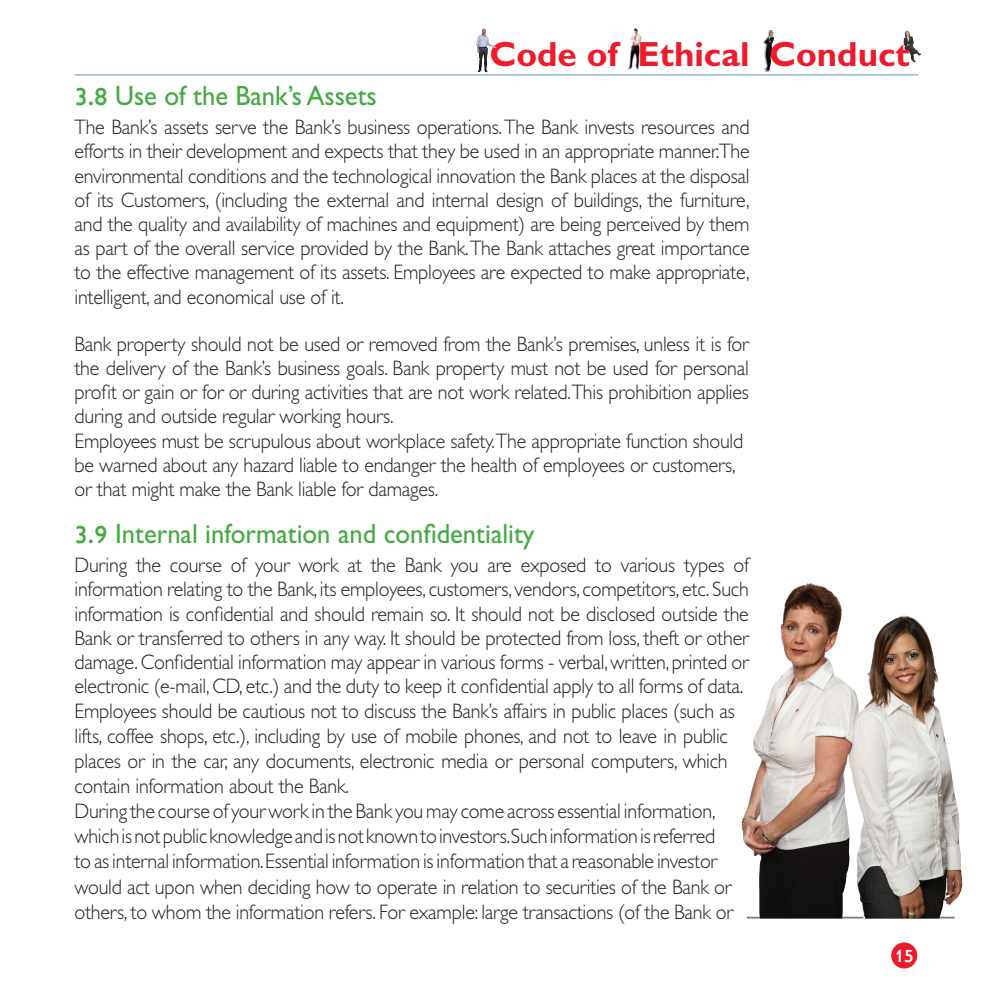
<style>
.page{position:relative;width:993px;height:993px;background:#fff}
.page>*{position:absolute;margin:0;border:0;box-sizing:border-box;transform-origin:0 0}
.t1{font:700 35px "Gill Sans";color:#ee1b2c}
.t2{font:28px "Gill Sans";color:#44aa42;scale:.95 1}
.t3{font:500 26.25px "Poalim Sans Std";color:#fff}
.t4{font:300 21px/24.7px "Gill Sans";letter-spacing:-.01em;color:#231f20;scale:.95 1}
.s1{font-family:"Poalim Sans Std";font-weight:500;font-size:36.75px}
</style>
<div class="page">
<hr style="left:74px;top:74px;width:844px;height:2px;background:#a3c2d1">
<div style="left:890px;top:942px;width:26px;height:26px;background:#ee1b2c;border-radius:50%"></div>
<img style="left:903px;top:30px;width:18px;height:33px">
<img style="left:763px;top:30px;width:7px;height:42px">
<img style="left:627px;top:28px;width:15px;height:42px">
<img style="left:476px;top:29px;width:8px;height:43px">
<img style="left:741px;top:583px;width:221px;height:335px">
<h1 class="t1" style="left:489px;top:33px;width:422px">Code of Ethical Conduct</h1>
<h2 class="t2" style="left:74px;top:80px;width:319px"><span class="s1">3.8</span> Use of the Bank’s Assets</h2>
<p class="t4" style="left:74px;top:115px;width:712px;line-height:24.2px;text-align:justify">The Bank’s assets serve the Bank’s business operations.The Bank invests resources and efforts in their development and expects that they be used in an appropriate manner.The environmental conditions and the technological innovation the Bank places at the disposal of its Customers, (including the external and internal design of buildings, the furniture, and the quality and availability of machines and equipment) are being perceived by them as part of the overall service provided by the Bank.The Bank attaches great importance to the effective management of its assets. Employees are expected to make appropriate, intelligent, and economical use of it.</p>
<p class="t4" style="left:74px;top:332px;width:711px;line-height:24.2px">Bank property should not be used or removed from the Bank’s premises, unless it is for the delivery of the Bank’s business goals. Bank property must not be used for personal proft or gain or for or during activities that are not work related.This prohibition applies during and outside regular working hours.<br>Employees must be scrupulous about workplace safety.The appropriate function should be warned about any hazard liable to endanger the health of employees or customers, or that might make the Bank liable for damages.</p>
<h2 class="t2" style="left:74px;top:517px;width:485px"><span class="s1">3.9</span> Internal information and confdentiality</h2>
<p class="t4" style="left:74px;top:553px;width:713px">During the course of your work at the Bank you are exposed to various types of information relating to the Bank, its employees, customers, vendors, competitors, etc. Such information is confdential and should remain so. It should not be disclosed outside the Bank or transferred to others in any way. It should be protected from loss, theft or other damage. Confdential information may appear in various forms - verbal, written, printed or electronic (e-mail, CD, etc.) and the duty to keep it confdential apply to all forms of data.<br>Employees should be cautious not to discuss the Bank’s affairs in public places (such as lifts, coffee shops, etc.), including by use of mobile phones, and not to leave in public places or in the car, any documents, electronic media or personal computers, which contain information about the Bank.<br>During the course of your work in the Bank you may come across essential information, which is not public knowledge and is not known to investors.Such information is referred<br>to as internal information. Essential information is information that a reasonable investor would act upon when deciding how to operate in relation to securities of the Bank or others, to whom the information refers. For example: large transactions (of the Bank or</p>
<p class="t3" style="left:893px;top:942px;width:22px">15</p>
</div>
